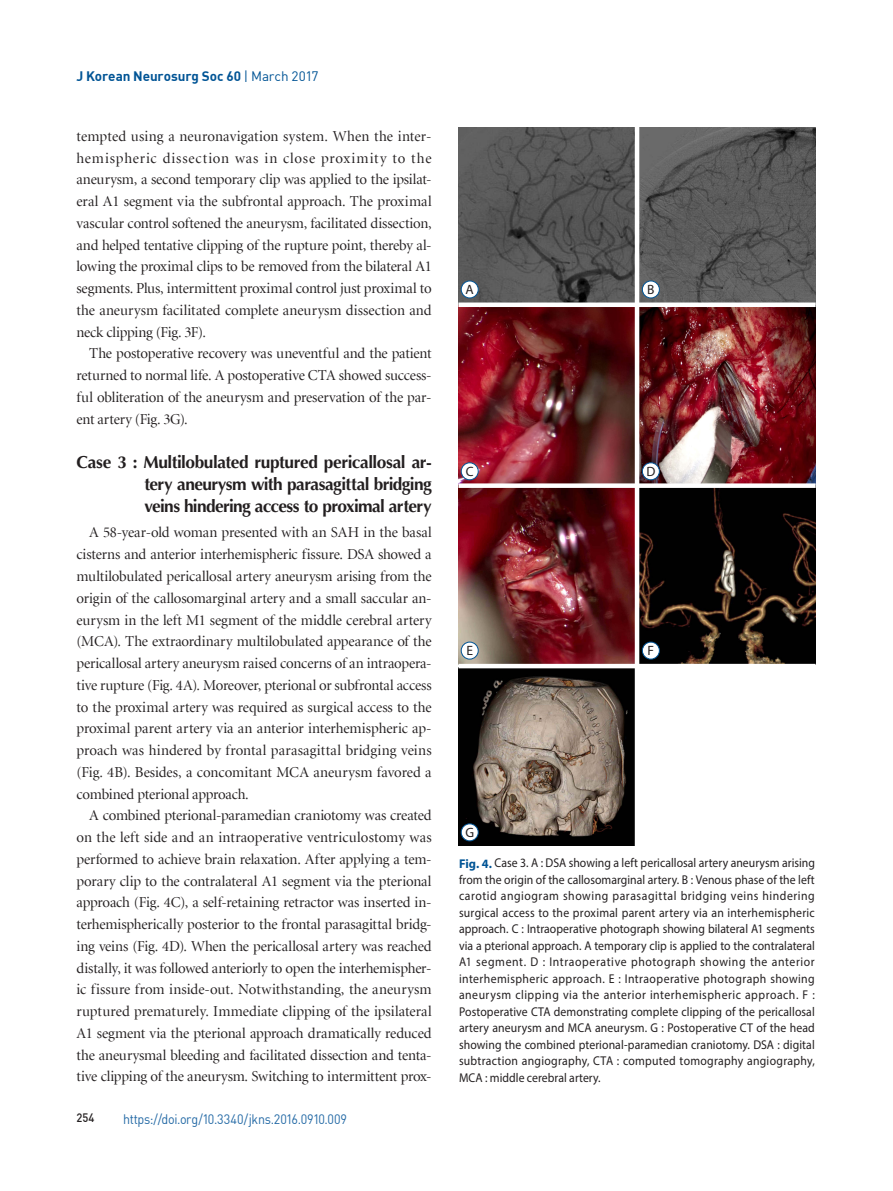
<style>
.page{position:relative;width:893px;height:1191px;background:#fff}
.page>*{position:absolute;margin:0;border:0;box-sizing:border-box;transform-origin:0 0}
.작은타이틀{font:700 17.25px/21.8px "Optima";letter-spacing:-.035em;color:#231f20;text-align:justify}
.본문_영문_-s{font:15px/21.8px "Minion LT Display";letter-spacing:-.01em;color:#231f20;text-align:justify}
.t1{font:13.5px "DIN";letter-spacing:-.02em;color:#2369a5;scale:.93 1}
.t2{font:700 13.5px "DIN";letter-spacing:-.005em;color:#005495}
.표머리-s{font:13.5px "Myriad Pro";color:#231f20}
.표와그림제목-s{font:12.75px/16.5px "Myriad Pro";letter-spacing:.015em;color:#231f20;text-align:justify;scale:.92 1}
.t3{font:12px "Dinmed";color:#231f20;scale:.93 1}
.s1{font-weight:400}
.s2{font-weight:700;color:#005495}
</style>
<div class="page">
<img style="left:458px;top:127px;width:358px;height:537px">
<img style="left:458px;top:668px;width:177px;height:177px">
<hr style="left:635px;top:126px;width:4px;height:722px;background:#fff">
<div style="left:458px;top:302px;width:358px;height:5px;background:#fff"></div>
<div style="left:458px;top:483px;width:358px;height:5px;background:#fff"></div>
<div style="left:461px;top:281px;width:17px;height:17px;background:#fff;border-radius:50%"></div>
<div style="left:461px;top:281px;width:17px;height:17px;border:1px solid #005495;border-radius:50%"></div>
<div style="left:461px;top:463px;width:17px;height:17px;background:#fff;border-radius:50%"></div>
<div style="left:461px;top:462px;width:17px;height:18px;border:1px solid #005495;border-radius:50%"></div>
<div style="left:461px;top:642px;width:17px;height:17px;background:#fff;border-radius:50%"></div>
<div style="left:461px;top:642px;width:17px;height:17px;border:1px solid #005495;border-radius:50%"></div>
<div style="left:461px;top:824px;width:17px;height:17px;background:#fff;border-radius:50%"></div>
<div style="left:461px;top:823px;width:17px;height:18px;border:1px solid #005495;border-radius:50%"></div>
<div style="left:642px;top:281px;width:17px;height:17px;background:#fff;border-radius:50%"></div>
<div style="left:642px;top:281px;width:18px;height:17px;border:1px solid #005495;border-radius:50%"></div>
<div style="left:642px;top:463px;width:17px;height:17px;background:#fff;border-radius:50%"></div>
<div style="left:642px;top:462px;width:18px;height:18px;border:1px solid #005495;border-radius:50%"></div>
<div style="left:642px;top:642px;width:17px;height:17px;background:#fff;border-radius:50%"></div>
<div style="left:642px;top:642px;width:18px;height:17px;border:1px solid #005495;border-radius:50%"></div>
<p class="t2" style="left:76px;top:68px;width:244px">J Korean Neurosurg Soc 60 <span class="s1">| March 2017</span></p>
<p class="본문_영문_-s" style="left:76px;top:126px;width:357px">tempted using a neuronavigation system. When the inter&shy;hemispheric dissection was in close proximity to the aneurysm, a second temporary clip was applied to the ipsilat&shy;eral A1 segment via the subfrontal approach. The proximal vascular control softened the aneurysm, facilitated dissection, and helped tentative clipping of the rupture point, thereby al&shy;lowing the proximal clips to be removed from the bilateral A1 segments. Plus, intermittent proximal control just proximal to the aneurysm facilitated complete aneurysm dissection and neck clipping (Fig. 3F).</p>
<p class="본문_영문_-s" style="left:76px;top:343px;width:357px;text-indent:13px">The postoperative recovery was uneventful and the patient returned to normal life. A postoperative CTA showed success&shy;ful obliteration of the aneurysm and preservation of the par&shy;ent artery (Fig. 3G).</p>
<p class="작은타이틀" style="left:144px;top:451px;width:289px;text-indent:-68px">Case 3 : Multilobulated ruptured pericallosal ar&shy;tery aneurysm with parasagittal bridging veins hindering access to proximal artery</p>
<p class="본문_영문_-s" style="left:76px;top:522px;width:357px;text-indent:13px">A 58-year-old woman presented with an SAH in the basal cisterns and anterior interhemispheric fissure. DSA showed a multilobulated pericallosal artery aneurysm arising from the origin of the callosomarginal artery and a small saccular an&shy;eurysm in the left M1 segment of the middle cerebral artery (MCA). The extraordinary multilobulated appearance of the pericallosal artery aneurysm raised concerns of an intraopera&shy;tive rupture (Fig. 4A). Moreover, pterional or subfrontal access to the proximal artery was required as surgical access to the proximal parent artery via an anterior interhemispheric ap&shy;proach was hindered by frontal parasagittal bridging veins (Fig. 4B). Besides, a concomitant MCA aneurysm favored a combined pterional approach.</p>
<p class="본문_영문_-s" style="left:76px;top:805px;width:357px;text-indent:13px">A combined pterional-paramedian craniotomy was created on the left side and an intraoperative ventriculostomy was performed to achieve brain relaxation. After applying a tem&shy;porary clip to the contralateral A1 segment via the pterional approach (Fig. 4C), a self-retaining retractor was inserted in&shy;terhemispherically posterior to the frontal parasagittal bridg&shy;ing veins (Fig. 4D). When the pericallosal artery was reached distally, it was followed anteriorly to open the interhemispher&shy;ic fissure from inside-out. Notwithstanding, the aneurysm ruptured prematurely. Immediate clipping of the ipsilateral A1 segment via the pterional approach dramatically reduced the aneurysmal bleeding and facilitated dissection and tenta&shy;tive clipping of the aneurysm. Switching to intermittent prox-</p>
<p class="t3" style="left:77px;top:1109px;width:21px">254</p>
<p class="t1" style="left:123px;top:1110px;width:242px">https://doi.org/10.3340/jkns.2016.0910.009</p>
<p class="표머리-s" style="left:466px;top:281px;width:10px">A</p>
<p class="표머리-s" style="left:647px;top:281px;width:9px">B</p>
<p class="표머리-s" style="left:466px;top:463px;width:9px">C</p>
<p class="표머리-s" style="left:646px;top:463px;width:10px">D</p>
<p class="표머리-s" style="left:466px;top:642px;width:8px">E</p>
<p class="표머리-s" style="left:648px;top:642px;width:8px">F</p>
<p class="표머리-s" style="left:465px;top:824px;width:10px">G</p>
<p class="표와그림제목-s" style="left:459px;top:854px;width:388px"><span class="s2">Fig. 4.</span> Case 3. A : DSA showing a left pericallosal artery aneurysm arising from the origin of the callosomarginal artery. B : Venous phase of the left carotid angiogram showing parasagittal bridging veins hindering surgical access to the proximal parent artery via an interhemispheric approach. C : Intraoperative photograph showing bilateral A1 segments via a pterional approach. A temporary clip is applied to the contralateral A1 segment. D : Intraoperative photograph showing the anterior interhemispheric approach. E : Intraoperative photograph showing aneurysm clipping via the anterior interhemispheric approach. F :<br>Postoperative CTA demonstrating complete clipping of the pericallosal artery aneurysm and MCA aneurysm. G : Postoperative CT of the head showing the combined pterional-paramedian craniotomy. DSA : digital subtraction angiography, CTA : computed tomography angiography, MCA : middle cerebral artery.</p>
</div>
